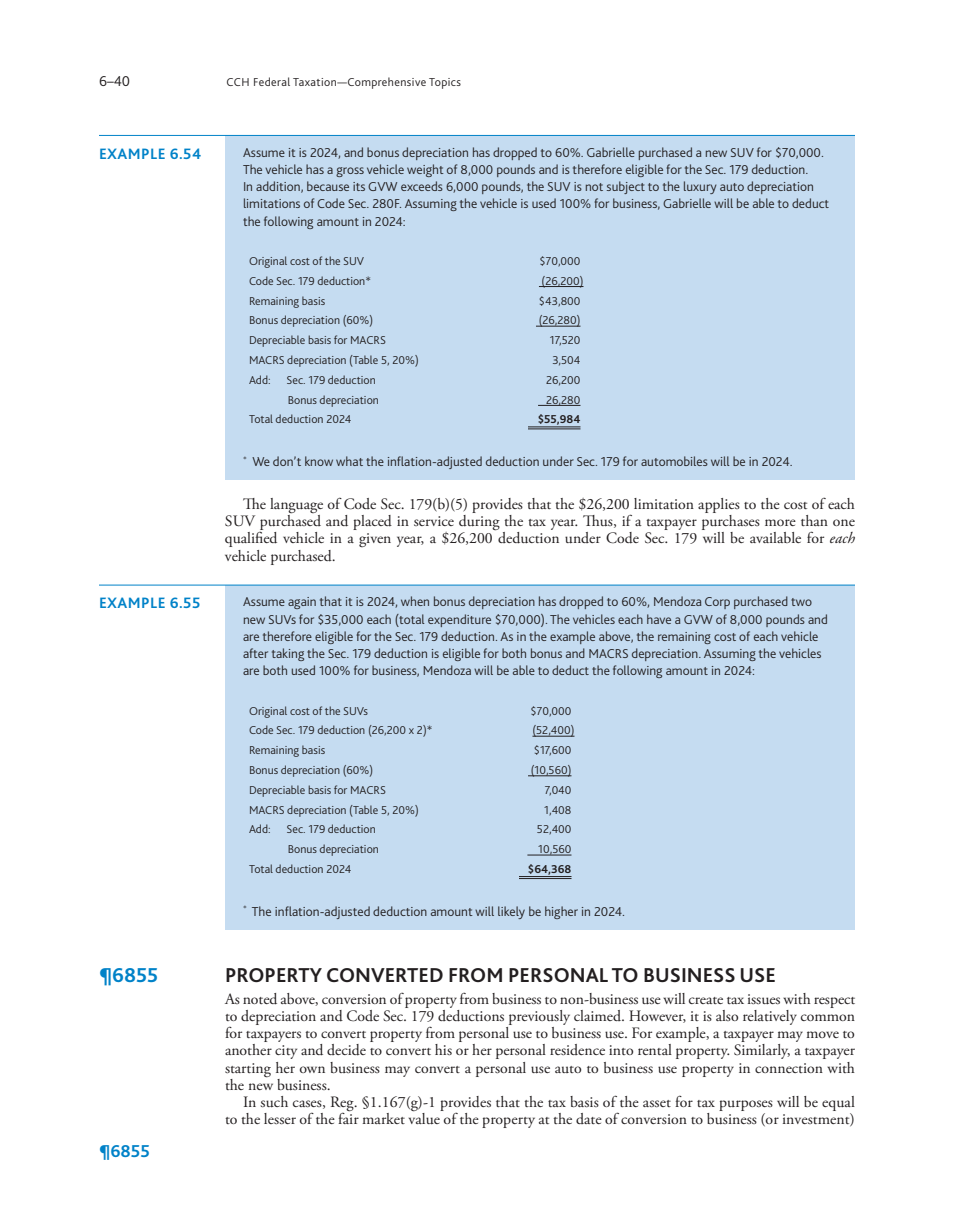
<style>
.page{position:relative;width:972px;height:1229px;background:#fff}
.page>*{position:absolute;margin:0;border:0;box-sizing:border-box;transform-origin:0 0}
.t1{font:700 21px "Bliss 2";color:#231f20}
.t2{font:700 21px "Bliss 2";color:#0082c8}
.t3{font:700 18px "Bliss 2";color:#0082c8}
.t4{font:15.75px/17.2px "Adobe Garamond Pro";letter-spacing:.005em;color:#231f20;text-align:justify}
.t5{font:700 15.75px "Bliss 2";letter-spacing:.025em;color:#0082c8}
.t6{font:300 15px "Bliss 2";color:#231f20}
.t7{font:300 13.5px/17.2px "Bliss 2";color:#231f20}
.t8{font:300 12px "Bliss 2";color:#231f20}
.t9{font:300 12px "Bliss 2";letter-spacing:.035em;color:#231f20}
.t10{font:700 12px "Bliss 2";color:#231f20}
.s1{font-style:italic}
</style>
<div class="page">
<div style="left:225px;top:135px;width:630px;height:344px;background:#c5dcf1"></div>
<hr style="left:99px;top:135px;width:126px;height:1px;background:#0082c8">
<hr style="left:225px;top:135px;width:630px;height:1px;background:#0082c8">
<hr style="left:539px;top:286px;width:44px;height:1px;background:#231f20">
<hr style="left:536px;top:326px;width:44px;height:1px;background:#231f20">
<hr style="left:538px;top:405px;width:43px;height:1px;background:#231f20">
<hr style="left:528px;top:426px;width:52px;height:1px;background:#231f20">
<hr style="left:528px;top:428px;width:52px;height:1px;background:#231f20">
<div style="left:225px;top:585px;width:630px;height:344px;background:#c5dcf1"></div>
<hr style="left:99px;top:584px;width:126px;height:1px;background:#0082c8">
<hr style="left:225px;top:584px;width:630px;height:1px;background:#0082c8">
<hr style="left:532px;top:736px;width:42px;height:1px;background:#231f20">
<hr style="left:528px;top:775px;width:43px;height:1px;background:#231f20">
<hr style="left:527px;top:854px;width:44px;height:1px;background:#231f20">
<hr style="left:519px;top:876px;width:53px;height:1px;background:#231f20">
<hr style="left:519px;top:878px;width:53px;height:1px;background:#231f20">
<p class="t6" style="left:99px;top:72px;width:33px">6–40</p>
<p class="t9" style="left:226px;top:75px;width:236px">CCH Federal Taxation—Comprehensive Topics</p>
<p class="t5" style="left:99px;top:144px;width:104px">EXAMPLE 6.54</p>
<p class="t7" style="left:243px;top:143px;width:588px">Assume it is 2024, and bonus depreciation has dropped to 60%. Gabrielle purchased a new SUV for $70,000.<br>The vehicle has a gross vehicle weight of 8,000 pounds and is therefore eligible for the Sec. 179 deduction.<br>In addition, because its GVW exceeds 6,000 pounds, the SUV is not subject to the luxury auto depreciation limitations of Code Sec. 280F. Assuming the vehicle is used 100% for business, Gabrielle will be able to deduct the following amount in 2024:</p>
<p class="t8" style="left:249px;top:253px;width:117px">Original cost of the SUV</p>
<p class="t8" style="left:540px;top:253px;width:42px">$70,000</p>
<p class="t8" style="left:249px;top:273px;width:124px">Code Sec. 179 deduction*</p>
<p class="t8" style="left:542px;top:273px;width:43px">(26,200)</p>
<p class="t8" style="left:249px;top:293px;width:78px">Remaining basis</p>
<p class="t8" style="left:539px;top:293px;width:43px">$43,800</p>
<p class="t8" style="left:249px;top:313px;width:126px">Bonus depreciation (60%)</p>
<p class="t8" style="left:539px;top:313px;width:43px">(26,280)</p>
<p class="t8" style="left:249px;top:333px;width:138px">Depreciable basis for MACRS</p>
<p class="t8" style="left:550px;top:333px;width:32px">17,520</p>
<p class="t8" style="left:249px;top:352px;width:171px">MACRS depreciation (Table 5, 20%)</p>
<p class="t8" style="left:552px;top:352px;width:30px">3,504</p>
<p class="t8" style="left:249px;top:372px;width:23px">Add:</p>
<p class="t8" style="left:287px;top:372px;width:91px">Sec. 179 deduction</p>
<p class="t8" style="left:546px;top:372px;width:36px">26,200</p>
<p class="t8" style="left:288px;top:392px;width:93px">Bonus depreciation</p>
<p class="t8" style="left:546px;top:392px;width:36px">26,280</p>
<p class="t8" style="left:249px;top:412px;width:104px">Total deduction 2024</p>
<p class="t10" style="left:538px;top:412px;width:44px">$55,984</p>
<p class="t7" style="left:243px;top:453px;width:551px"><sup>*</sup> We don’t know what the inflation-adjusted deduction under Sec. 179 for automobiles will be in 2024.</p>
<p class="t4" style="left:225px;top:496px;width:632px;text-indent:18px">The language of Code Sec. 179(b)(5) provides that the $26,200 limitation applies to the cost of each SUV purchased and placed in service during the tax year. Thus, if a taxpayer purchases more than one qualified vehicle in a given year, a $26,200 deduction under Code Sec. 179 will be available for <span class="s1">each </span>vehicle purchased.</p>
<p class="t5" style="left:99px;top:593px;width:103px">EXAMPLE 6.55</p>
<p class="t7" style="left:243px;top:593px;width:587px">Assume again that it is 2024, when bonus depreciation has dropped to 60%, Mendoza Corp purchased two new SUVs for $35,000 each (total expenditure $70,000). The vehicles each have a GVW of 8,000 pounds and are therefore eligible for the Sec. 179 deduction. As in the example above, the remaining cost of each vehicle after taking the Sec. 179 deduction is eligible for both bonus and MACRS depreciation. Assuming the vehicles are both used 100% for business, Mendoza will be able to deduct the following amount in 2024:</p>
<p class="t8" style="left:249px;top:703px;width:121px">Original cost of the SUVs</p>
<p class="t8" style="left:531px;top:703px;width:42px">$70,000</p>
<p class="t8" style="left:249px;top:723px;width:185px">Code Sec. 179 deduction (26,200 x 2)*</p>
<p class="t8" style="left:532px;top:723px;width:44px">(52,400)</p>
<p class="t8" style="left:249px;top:742px;width:78px">Remaining basis</p>
<p class="t8" style="left:534px;top:742px;width:39px">$17,600</p>
<p class="t8" style="left:249px;top:762px;width:126px">Bonus depreciation (60%)</p>
<p class="t8" style="left:531px;top:762px;width:42px">(10,560)</p>
<p class="t8" style="left:249px;top:782px;width:138px">Depreciable basis for MACRS</p>
<p class="t8" style="left:545px;top:782px;width:28px">7,040</p>
<p class="t8" style="left:249px;top:802px;width:171px">MACRS depreciation (Table 5, 20%)</p>
<p class="t8" style="left:544px;top:802px;width:29px">1,408</p>
<p class="t8" style="left:249px;top:822px;width:23px">Add:</p>
<p class="t8" style="left:287px;top:822px;width:91px">Sec. 179 deduction</p>
<p class="t8" style="left:537px;top:822px;width:36px">52,400</p>
<p class="t8" style="left:288px;top:841px;width:93px">Bonus depreciation</p>
<p class="t8" style="left:538px;top:841px;width:35px">10,560</p>
<p class="t8" style="left:249px;top:861px;width:104px">Total deduction 2024</p>
<p class="t10" style="left:528px;top:861px;width:45px">$64,368</p>
<p class="t7" style="left:243px;top:902px;width:384px"><sup>*</sup> The inflation-adjusted deduction amount will likely be higher in 2024.</p>
<h1 class="t2" style="left:99px;top:961px;width:61px">¶6855</h1>
<h1 class="t1" style="left:225px;top:961px;width:552px">PROPERTY CONVERTED FROM PERSONAL TO BUSINESS USE</h1>
<p class="t4" style="left:225px;top:990px;width:632px">As noted above, conversion of property from business to non-business use will create tax issues with respect to depreciation and Code Sec. 179 deductions previously claimed. However, it is also relatively common for taxpayers to convert property from personal use to business use. For example, a taxpayer may move to another city and decide to convert his or her personal residence into rental property. Similarly, a taxpayer starting her own business may convert a personal use auto to business use property in connection with the new business.</p>
<p class="t4" style="left:225px;top:1094px;width:631px;text-align:right">In such cases, Reg. §1.167(g)-1 provides that the tax basis of the asset for tax purposes will be equal<br>to the lesser of the fair market value of the property at the date of conversion to business (or investment)</p>
<h2 class="t3" style="left:99px;top:1140px;width:52px">¶6855</h2>
</div>
